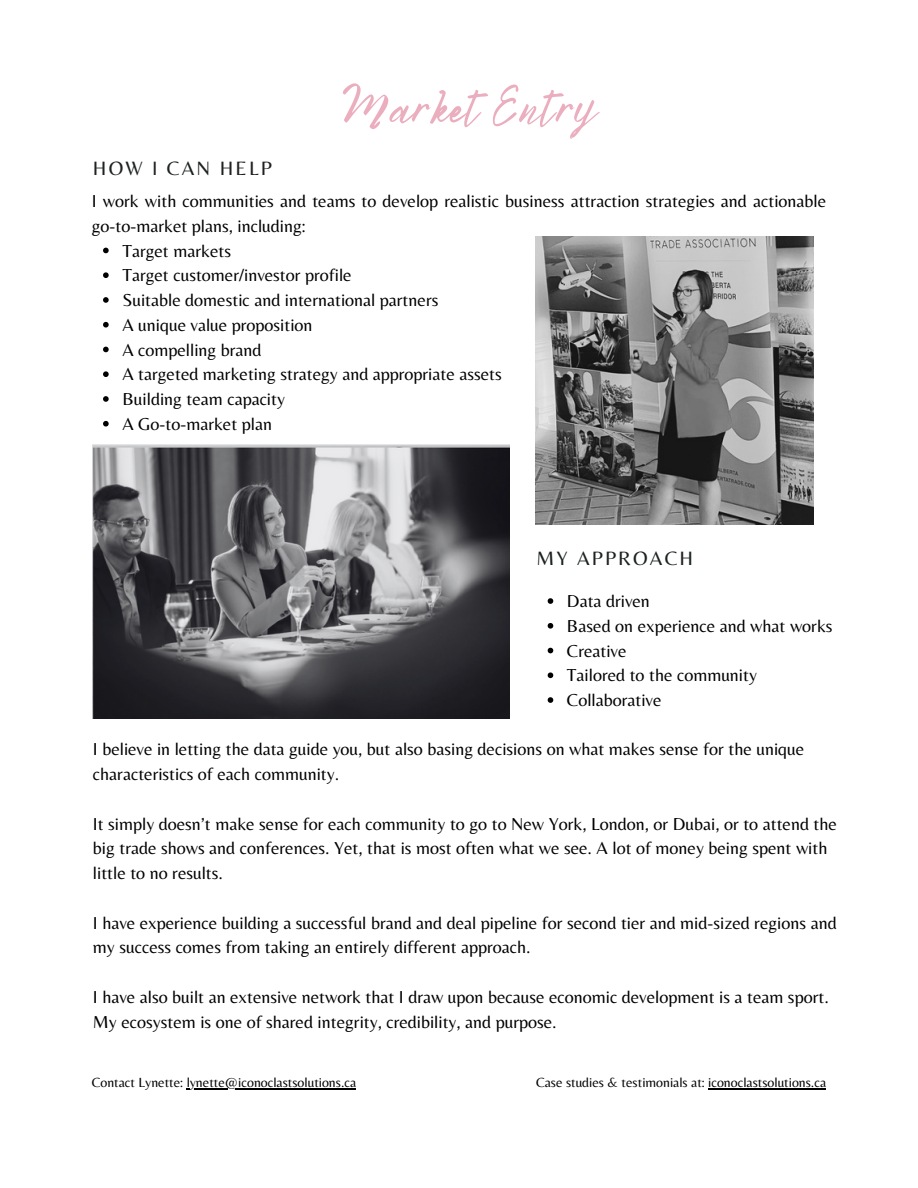
<style>
.page{position:relative;width:918px;height:1188px;background:#fff}
.page>*{position:absolute;margin:0;border:0;box-sizing:border-box;transform-origin:0 0}
.t1{font:52.8px "Bright Sunshine";letter-spacing:.015em;color:#ebaebf}
.t2{font:20.1px "Belleza";letter-spacing:.105em;color:#1c2120}
.t3{font:18px/24.8px "Belleza";color:#000}
.t4{font:13.8px "Belleza";color:#000}
</style>
<div class="page">
<hr style="left:187px;top:1088px;width:169px;height:1px;background:#000">
<hr style="left:708px;top:1088px;width:118px;height:1px;background:#000">
<img style="left:93px;top:445px;width:416px;height:273px">
<svg style="left:103px;top:248px;width:6px;height:5px"></svg>
<svg style="left:103px;top:272px;width:6px;height:6px"></svg>
<svg style="left:103px;top:297px;width:6px;height:6px"></svg>
<svg style="left:103px;top:322px;width:6px;height:6px"></svg>
<svg style="left:103px;top:347px;width:6px;height:5px"></svg>
<svg style="left:103px;top:371px;width:6px;height:6px"></svg>
<svg style="left:103px;top:396px;width:6px;height:6px"></svg>
<svg style="left:103px;top:421px;width:6px;height:6px"></svg>
<svg style="left:548px;top:598px;width:5px;height:6px"></svg>
<svg style="left:548px;top:623px;width:5px;height:6px"></svg>
<svg style="left:548px;top:648px;width:5px;height:5px"></svg>
<svg style="left:548px;top:672px;width:5px;height:6px"></svg>
<svg style="left:548px;top:697px;width:5px;height:6px"></svg>
<img style="left:536px;top:237px;width:277px;height:288px">
<p class="t2" style="left:93px;top:157px;width:181px">HOW I CAN HELP</p>
<h1 class="t1" style="left:343px;top:65px;width:252px">Market Entry</h1>
<p class="t3" style="left:92px;top:188px;width:736px">I work with communities and teams to develop realistic business attraction strategies and actionable</p>
<p class="t3" style="left:92px;top:213px;width:215px">go-to-market plans, including:</p>
<p class="t3" style="left:122px;top:238px;width:110px">Target markets</p>
<p class="t3" style="left:122px;top:263px;width:231px">Target customer/investor profile</p>
<p class="t3" style="left:122px;top:287px;width:318px">Suitable domestic and international partners</p>
<p class="t3" style="left:122px;top:312px;width:192px">A unique value proposition</p>
<p class="t3" style="left:122px;top:337px;width:141px">A compelling brand</p>
<p class="t3" style="left:122px;top:362px;width:381px">A targeted marketing strategy and appropriate assets</p>
<p class="t3" style="left:122px;top:386px;width:164px">Building team capacity</p>
<p class="t3" style="left:122px;top:411px;width:151px">A Go-to-market plan</p>
<p class="t2" style="left:536px;top:546px;width:158px">MY APPROACH</p>
<p class="t3" style="left:567px;top:589px;width:267px">Data driven<br>Based on experience and what works<br>Creative<br>Tailored to the community<br>Collaborative</p>
<p class="t3" style="left:93px;top:737px;width:713px">I believe in letting the data guide you, but also basing decisions on what makes sense for the unique characteristics of each community.</p>
<p class="t3" style="left:93px;top:811px;width:745px">It simply doesn’t make sense for each community to go to New York, London, or Dubai, or to attend the big trade shows and conferences. Yet, that is most often what we see. A lot of money being spent with little to no results.</p>
<p class="t3" style="left:93px;top:910px;width:745px">I have experience building a successful brand and deal pipeline for second tier and mid-sized regions and my success comes from taking an entirely different approach.</p>
<p class="t3" style="left:93px;top:984px;width:737px">I have also built an extensive network that I draw upon because economic development is a team sport.<br>My ecosystem is one of shared integrity, credibility, and purpose.</p>
<p class="t4" style="left:92px;top:1074px;width:266px">Contact Lynette: lynette@iconoclastsolutions.ca</p>
<p class="t4" style="left:536px;top:1074px;width:292px">Case studies &amp; testimonials at: iconoclastsolutions.ca</p>
</div>
